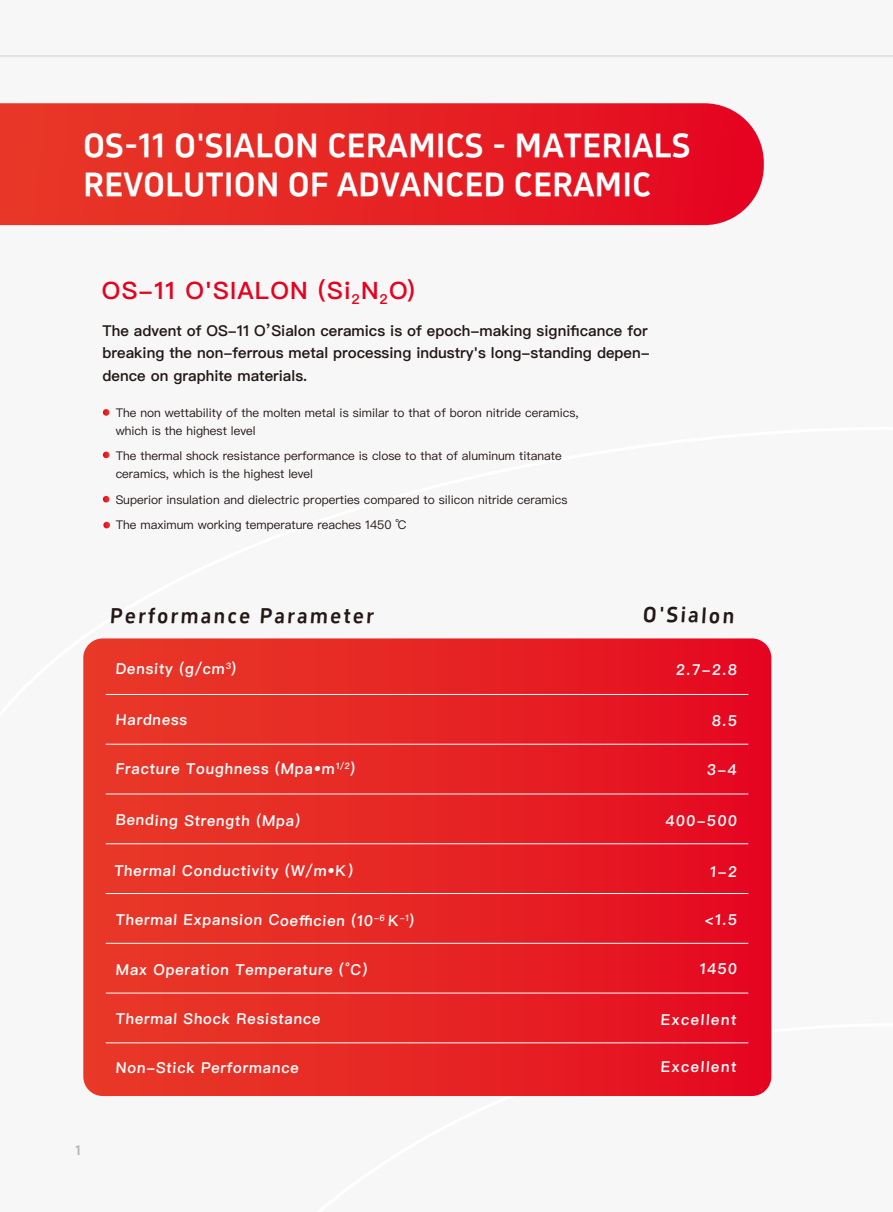
<style>
.page{position:relative;width:893px;height:1212px;background:#f7f7f7}
.page>*{position:absolute;margin:0;border:0;box-sizing:border-box;transform-origin:0 0}
.t1{font:33px/39px "DOUYINSANSBOLD GB";color:#fff}
.t2{font:600 24px "Ping Fang SC";letter-spacing:.05em;color:#e40320}
.t3{font:21.3px "DOUYINSANSBOLD GB";color:#231815}
.t4{font:21px "DOUYINSANSBOLD GB";color:#231815}
.t5{font:600 15.15px "Ping Fang SC";color:#fff}
.t6{font:600 15px/22.5px "Ping Fang SC";color:#231815}
.t7{font:600 13.8px "Ping Fang SC";color:#e40320}
.t8{font:13.5px "DOUYINSANSBOLD GB";color:#b4b4b5}
.t9{font:12px/18px "Ping Fang SC";color:#231815}
.t10{font:600 8.85px "Ping Fang SC";color:#fff}
.s1{font-size:15.15px}
</style>
<div class="page">
<hr style="left:0;top:55px;width:893px;height:2px;background:#dbdcdc">
<svg style="left:103px;top:409px;width:7px;height:7px"></svg>
<svg style="left:103px;top:452px;width:7px;height:6px"></svg>
<svg style="left:103px;top:496px;width:7px;height:6px"></svg>
<svg style="left:103px;top:522px;width:7px;height:6px"></svg>
<svg style="left:0;top:103px;width:764px;height:122px;background:#e62527"></svg>
<svg style="left:83px;top:638px;width:688px;height:458px;background:#e62425"></svg>
<hr style="left:106px;top:744px;width:642px;height:1px;background:#fff">
<hr style="left:106px;top:794px;width:642px;height:1px;background:#fff">
<hr style="left:106px;top:694px;width:642px;height:1px;background:#fff">
<hr style="left:106px;top:843px;width:642px;height:1px;background:#fff">
<hr style="left:106px;top:893px;width:642px;height:1px;background:#fff">
<hr style="left:106px;top:943px;width:642px;height:1px;background:#fff">
<hr style="left:106px;top:993px;width:642px;height:1px;background:#fff">
<hr style="left:106px;top:1042px;width:642px;height:1px;background:#fff">
<h1 class="t1" style="left:83px;top:126px;width:609px">OS-11 O'SIALON CERAMICS - MATERIALS<br>REVOLUTION OF ADVANCED CERAMIC</h1>
<h2 class="t2" style="left:102px;top:276px;width:314px">OS-11 O'SIALON (Si N O)</h2>
<p class="t7" style="left:351px;top:291px;width:10px">2</p>
<p class="t7" style="left:379px;top:291px;width:10px">2</p>
<p class="t6" style="left:103px;top:319px;width:549px">The advent of OS-11 O’Sialon ceramics is of epoch-making significance for breaking the non-ferrous metal processing industry's long-standing depen&shy;dence on graphite materials.</p>
<p class="t9" style="left:116px;top:403px;width:464px">The non wettability of the molten metal is similar to that of boron nitride ceramics, which is the highest level</p>
<p class="t9" style="left:116px;top:447px;width:448px">The thermal shock resistance performance is close to that of aluminum titanate ceramics, which is the highest level</p>
<p class="t9" style="left:116px;top:486px;width:453px;line-height:25.5px">Superior insulation and dielectric properties compared to silicon nitride ceramics<br>The maximum working temperature reaches 1450 ℃</p>
<h3 class="t4" style="left:110px;top:604px;width:267px">Performance Parameter</h3>
<h3 class="t3" style="left:642px;top:603px;width:95px">O'Sialon</h3>
<p class="t5" style="left:116px;top:659px;width:112px">Density (g/cm</p>
<p class="t5" style="left:676px;top:660px;width:63px">2.7-2.8</p>
<p class="t10" style="left:226px;top:660px;width:13px">3<span class="s1">)</span></p>
<p class="t8" style="left:76px;top:1143px;width:7px">1</p>
<p class="t5" style="left:116px;top:710px;width:74px">Hardness</p>
<p class="t5" style="left:116px;top:759px;width:242px">Fracture Toughness (Mpa•m<sup>1/2</sup>)</p>
<p class="t5" style="left:116px;top:811px;width:187px">Bending Strength (Mpa)</p>
<p class="t5" style="left:114px;top:861px;width:241px">Thermal Conductivity (W/m•K)</p>
<p class="t5" style="left:116px;top:911px;width:301px">Thermal Expansion Coefficien (10<sup>-6</sup> K<sup>-1</sup>)</p>
<p class="t5" style="left:116px;top:960px;width:254px">Max Operation Temperature (°C)</p>
<p class="t5" style="left:116px;top:1009px;width:207px">Thermal Shock Resistance</p>
<p class="t5" style="left:116px;top:1058px;width:186px">Non-Stick Performance</p>
<p class="t5" style="left:712px;top:711px;width:27px">8.5</p>
<p class="t5" style="left:707px;top:760px;width:32px">3-4</p>
<p class="t5" style="left:665px;top:812px;width:74px">400-500</p>
<p class="t5" style="left:710px;top:862px;width:30px">1-2</p>
<p class="t5" style="left:704px;top:911px;width:35px">&lt;1.5</p>
<p class="t5" style="left:699px;top:959px;width:40px">1450</p>
<p class="t5" style="left:660px;top:1010px;width:79px">Excellent</p>
<p class="t5" style="left:660px;top:1057px;width:79px">Excellent</p>
</div>
